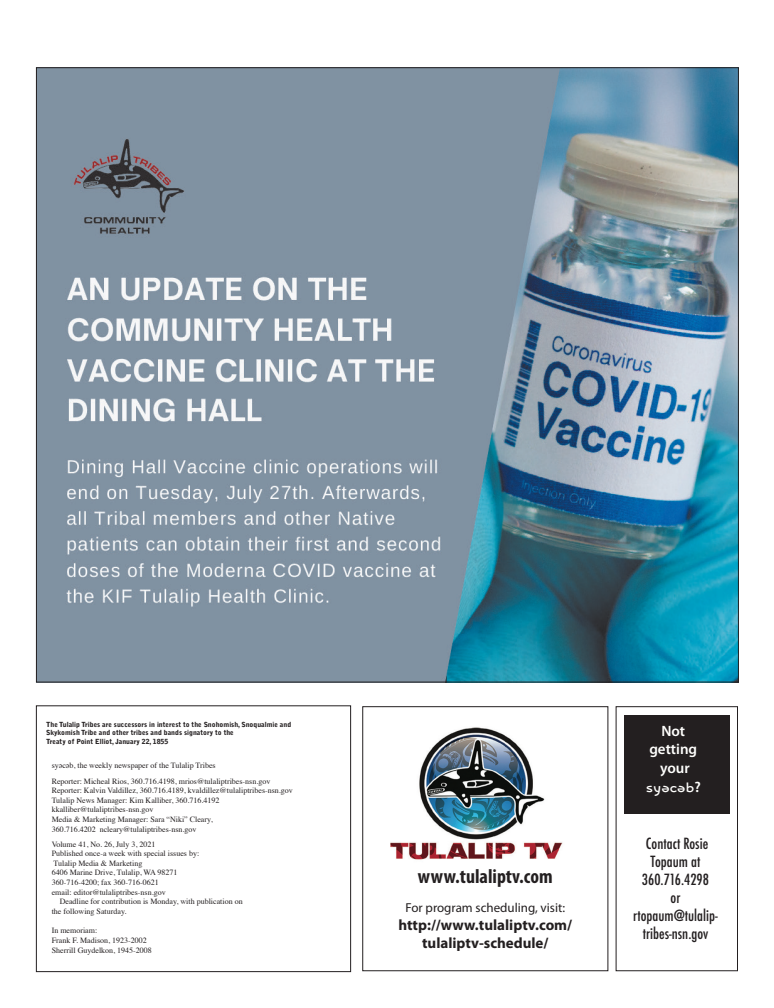
<style>
.page{position:relative;width:774px;height:1008px;background:#fff}
.page>*{position:absolute;margin:0;border:0;box-sizing:border-box;transform-origin:0 0}
.t1{font:700 condensed 20px "Myriad Pro";color:#231f20}
.t2{font:16px "Lushootseed School";color:#fffffd}
.t3{font:500 condensed 15px/18px "Futura";color:#231f20;text-align:center}
.t4{font:700 15px/18px "Myriad Pro";color:#231f20;text-align:center}
.t5{font:600 15px "Myriad Pro";color:#fffffd}
.t6{font:13px "Myriad Pro";color:#231f20}
.t7{font:8px "Times";color:#231f20}
.t8{font:900 7px "Bell Gothic Std";color:#231f20}
.s1{font-family:"Myriad Pro";font-weight:600;font-size:15px}
</style>
<div class="page">
<div style="left:624px;top:715px;width:106px;height:98px;background:#231f20"></div>
<div style="left:36px;top:705px;width:315px;height:267px;border:1px solid #231f20"></div>
<div style="left:616px;top:706px;width:122px;height:265px;border:1px solid #231f20"></div>
<div style="left:362px;top:706px;width:246px;height:265px;border:1px solid #231f20"></div>
<img style="left:390px;top:727px;width:173px;height:133px">
<img style="left:38px;top:69px;width:699px;height:612px">
<p class="t8" style="left:46px;top:720px;width:247px">The Tulalip Tribes are successors in interest to the Snohomish, Snoqualmie and</p>
<p class="t8" style="left:46px;top:729px;width:189px">Skykomish Tribe and other tribes and bands signatory to the</p>
<p class="t8" style="left:46px;top:737px;width:124px">Treaty of Point Elliot, January 22, 1855</p>
<p class="t7" style="left:52px;top:758px;width:165px">syəcəb, the weekly newspaper of the Tulalip Tribes</p>
<p class="t7" style="left:52px;top:773px;width:220px">Reporter: Micheal Rios, 360.716.4198, mrios@tulaliptribes-nsn.gov</p>
<p class="t7" style="left:52px;top:783px;width:243px">Reporter: Kalvin Valdillez, 360.716.4189, kvaldillez@tulaliptribes-nsn.gov</p>
<p class="t7" style="left:52px;top:793px;width:169px">Tulalip News Manager: Kim Kalliber, 360.716.4192</p>
<p class="t7" style="left:52px;top:802px;width:103px">kkalliber@tulaliptribes-nsn.gov</p>
<p class="t7" style="left:52px;top:812px;width:162px">Media &amp; Marketing Manager: Sara “Niki” Cleary,</p>
<p class="t7" style="left:52px;top:822px;width:146px">360.716.4202 ncleary@tulaliptribes-nsn.gov</p>
<p class="t7" style="left:52px;top:836px;width:105px">Volume 41, No. 26, July 3, 2021</p>
<p class="t7" style="left:52px;top:846px;width:149px">Published once-a week with special issues by:</p>
<p class="t7" style="left:54px;top:856px;width:90px">Tulalip Media &amp; Marketing</p>
<p class="t7" style="left:52px;top:865px;width:127px">6406 Marine Drive, Tulalip, WA 98271</p>
<p class="t7" style="left:52px;top:875px;width:109px">360-716-4200; fax 360-716-0621</p>
<p class="t7" style="left:52px;top:884px;width:116px">email: editor@tulaliptribes-nsn.gov</p>
<p class="t7" style="left:60px;top:894px;width:185px">Deadline for contribution is Monday, with publication on</p>
<p class="t7" style="left:52px;top:904px;width:76px">the following Saturday.</p>
<p class="t7" style="left:52px;top:923px;width:47px">In memoriam:</p>
<p class="t7" style="left:52px;top:932px;width:97px">Frank F. Madison, 1923-2002</p>
<p class="t7" style="left:52px;top:943px;width:102px">Sherrill Guydelkon, 1945-2008</p>
<p class="t1" style="left:418px;top:864px;width:136px">www.tulaliptv.com</p>
<p class="t6" style="left:406px;top:900px;width:161px">For program scheduling, visit:</p>
<p class="t4" style="left:398px;top:916px;width:175px">http://www.tulaliptv.com/ tulaliptv-schedule/</p>
<p class="t5" style="left:661px;top:721px;width:25px">Not</p>
<p class="t5" style="left:649px;top:739px;width:49px">getting</p>
<p class="t5" style="left:660px;top:758px;width:31px">your</p>
<p class="t2" style="left:646px;top:780px;width:56px">syəcəb<span class="s1">?</span></p>
<p class="t3" style="left:642px;top:834px;width:69px">Contact Rosie<br>Topaum at<br>360.716.4298</p>
<p class="t3" style="left:671px;top:888px;width:11px">or</p>
<p class="t3" style="left:633px;top:906px;width:86px">rtopaum@tulalip&shy;tribes-nsn.gov</p>
</div>
